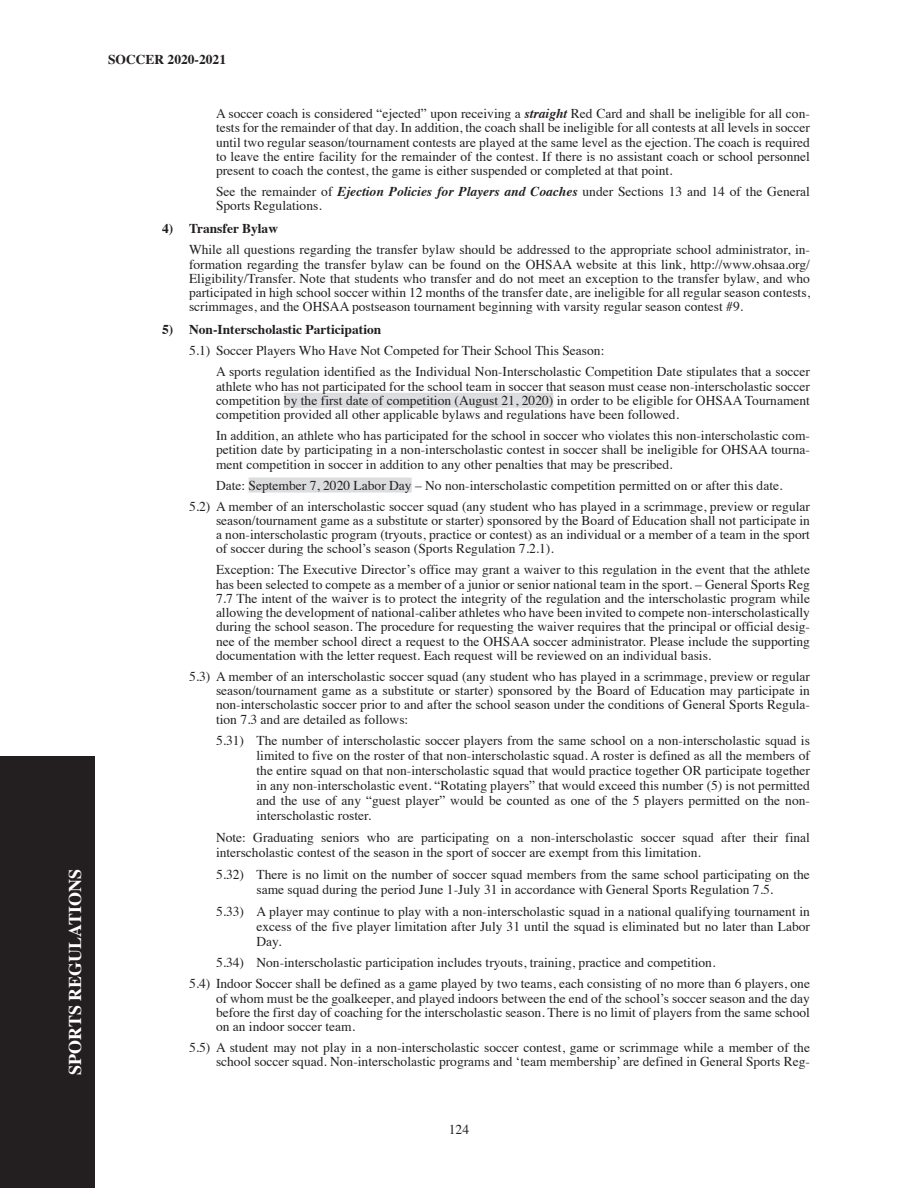
<style>
.page{position:relative;width:918px;height:1188px;background:#fff}
.page>*{position:absolute;margin:0;border:0;box-sizing:border-box;transform-origin:0 0}
.t1{font:700 18px "Times";color:#fff}
.Paragraph_Text_Level{font:13.5px/14.2px "Times";color:#231f20;text-align:justify}
._1_1___1_2___1_3{font:13.5px/14.2px "Times";color:#231f20;text-align:justify}
._1_21___1_22___1_23{font:13.5px/15px "Times";color:#231f20;text-align:justify}
._1___2___3{font:700 13.5px "Times";color:#231f20}
.s1{font-weight:700;font-style:italic}
</style>
<div class="page">
<div style="left:0;top:756px;width:94px;height:432px;background:#231f20"></div>
<div style="left:284px;top:393px;width:269px;height:15px;background:#dcdddf"></div>
<div style="left:249px;top:478px;width:163px;height:15px;background:#dcdddf"></div>
<h1 class="t1" style="left:58px;top:1075px;width:207px;rotate:-90deg">SPORTS REGULATIONS</h1>
<p class="_1___2___3" style="left:108px;top:47px;width:120px">SOCCER 2020-2021</p>
<p class="Paragraph_Text_Level" style="left:216px;top:105px;width:596px">A soccer coach is considered “ejected” upon receiving a <span class="s1">straight</span> Red Card and shall be ineligible for all con&shy;tests for the remainder of that day. In addition, the coach shall be ineligible for all contests at all levels in soccer until two regular season/tournament contests are played at the same level as the ejection. The coach is required to leave the entire facility for the remainder of the contest. If there is no assistant coach or school personnel present to coach the contest, the game is either suspended or completed at that point.</p>
<p class="Paragraph_Text_Level" style="left:216px;top:183px;width:596px">See the remainder of <span class="s1">Ejection Policies for Players and Coaches</span> under Sections 13 and 14 of the General<br>Sports Regulations.</p>
<p class="_1___2___3" style="left:162px;top:216px;width:118px">4) Transfer Bylaw</p>
<p class="Paragraph_Text_Level" style="left:189px;top:242px;width:623px">While all questions regarding the transfer bylaw should be addressed to the appropriate school administrator, in&shy;formation regarding the transfer bylaw can be found on the OHSAA website at this link, http://www.ohsaa.org/ Eligibility/Transfer. Note that students who transfer and do not meet an exception to the transfer bylaw, and who participated in high school soccer within 12 months of the transfer date, are ineligible for all regular season contests, scrimmages, and the OHSAA postseason tournament beginning with varsity regular season contest #9.</p>
<p class="_1___2___3" style="left:162px;top:317px;width:221px">5) Non-Interscholastic Participation</p>
<p class="_1_1___1_2___1_3" style="left:189px;top:342px;width:417px">5.1) Soccer Players Who Have Not Competed for Their School This Season:</p>
<p class="Paragraph_Text_Level" style="left:216px;top:363px;width:596px">A sports regulation identified as the Individual Non-Interscholastic Competition Date stipulates that a soccer athlete who has not participated for the school team in soccer that season must cease non-interscholastic soccer competition by the first date of competition (August 21, 2020) in order to be eligible for OHSAA Tournament competition provided all other applicable bylaws and regulations have been followed.</p>
<p class="Paragraph_Text_Level" style="left:216px;top:427px;width:595px">In addition, an athlete who has participated for the school in soccer who violates this non-interscholastic com&shy;petition date by participating in a non-interscholastic contest in soccer shall be ineligible for OHSAA tourna&shy;ment competition in soccer in addition to any other penalties that may be prescribed.</p>
<p class="Paragraph_Text_Level" style="left:216px;top:477px;width:568px">Date: September 7, 2020 Labor Day – No non-interscholastic competition permitted on or after this date.</p>
<p class="_1_1___1_2___1_3" style="left:216px;top:498px;width:596px;text-indent:-27px">5.2) A member of an interscholastic soccer squad (any student who has played in a scrimmage, preview or regular season/tournament game as a substitute or starter) sponsored by the Board of Education shall not participate in a non-interscholastic program (tryouts, practice or contest) as an individual or a member of a team in the sport of soccer during the school’s season (Sports Regulation 7.2.1).</p>
<p class="Paragraph_Text_Level" style="left:216px;top:561px;width:596px">Exception: The Executive Director’s office may grant a waiver to this regulation in the event that the athlete has been selected to compete as a member of a junior or senior national team in the sport. – General Sports Reg 7.7 The intent of the waiver is to protect the integrity of the regulation and the interscholastic program while allowing the development of national-caliber athletes who have been invited to compete non-interscholastically during the school season. The procedure for requesting the waiver requires that the principal or official desig&shy;nee of the member school direct a request to the OHSAA soccer administrator. Please include the supporting documentation with the letter request. Each request will be reviewed on an individual basis.</p>
<p class="_1_1___1_2___1_3" style="left:216px;top:668px;width:596px;text-indent:-27px">5.3) A member of an interscholastic soccer squad (any student who has played in a scrimmage, preview or regular season/tournament game as a substitute or starter) sponsored by the Board of Education may participate in non-interscholastic soccer prior to and after the school season under the conditions of General Sports Regula&shy;tion 7.3 and are detailed as follows:</p>
<p class="_1_21___1_22___1_23" style="left:256px;top:732px;width:555px;text-indent:-40px">5.31) The number of interscholastic soccer players from the same school on a non-interscholastic squad is limited to five on the roster of that non-interscholastic squad. A roster is defined as all the members of the entire squad on that non-interscholastic squad that would practice together OR participate together in any non-interscholastic event. “Rotating players” that would exceed this number (5) is not permitted and the use of any “guest player” would be counted as one of the 5 players permitted on the non&shy;interscholastic roster.</p>
<p class="_1_21___1_22___1_23" style="left:216px;top:829px;width:596px">Note: Graduating seniors who are participating on a non-interscholastic soccer squad after their final interscholastic contest of the season in the sport of soccer are exempt from this limitation.</p>
<p class="_1_21___1_22___1_23" style="left:216px;top:866px;width:595px;text-align:center">5.32) There is no limit on the number of soccer squad members from the same school participating on the same squad during the period June 1-July 31 in accordance with General Sports Regulation 7.5.</p>
<p class="_1_21___1_22___1_23" style="left:256px;top:902px;width:555px;text-indent:-40px">5.33) A player may continue to play with a non-interscholastic squad in a national qualifying tournament in excess of the five player limitation after July 31 until the squad is eliminated but no later than Labor Day.</p>
<p class="_1_21___1_22___1_23" style="left:216px;top:954px;width:501px">5.34) Non-interscholastic participation includes tryouts, training, practice and competition.</p>
<p class="_1_1___1_2___1_3" style="left:216px;top:975px;width:596px;text-indent:-27px">5.4) Indoor Soccer shall be defined as a game played by two teams, each consisting of no more than 6 players, one of whom must be the goalkeeper, and played indoors between the end of the school’s soccer season and the day before the first day of coaching for the interscholastic season. There is no limit of players from the same school on an indoor soccer team.</p>
<p class="_1_1___1_2___1_3" style="left:189px;top:1039px;width:623px;text-align:right">5.5) A student may not play in a non-interscholastic soccer contest, game or scrimmage while a member of the school soccer squad. Non-interscholastic programs and ‘team membership’ are defined in General Sports Reg-</p>
<p class="Paragraph_Text_Level" style="left:449px;top:1121px;width:22px">124</p>
</div>
